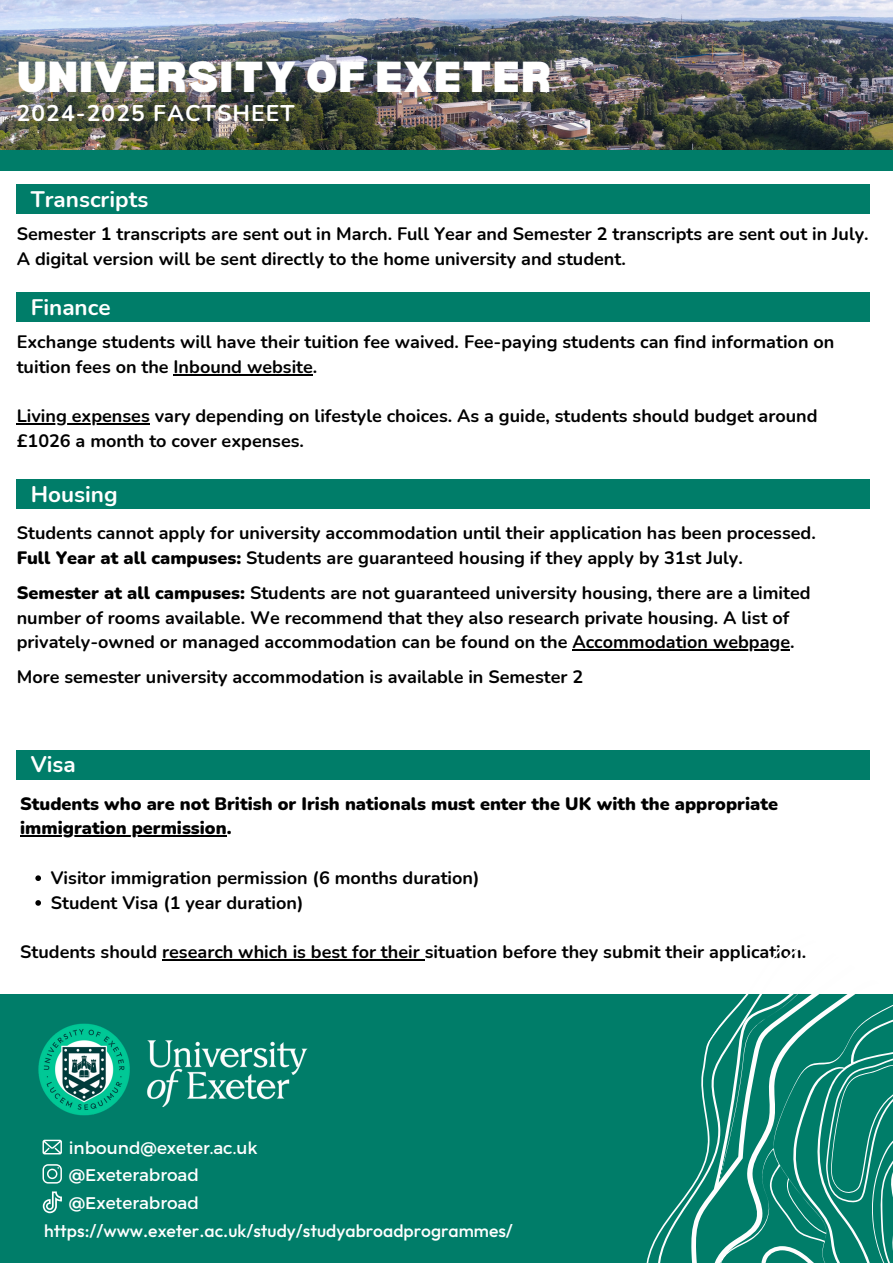
<style>
.page{position:relative;width:893px;height:1263px;background:#007d69}
.page>*{position:absolute;margin:0;border:0;box-sizing:border-box;transform-origin:0 0}
.t1{font:900 42.45px "Bernoru";letter-spacing:.02em;color:#fff}
.t2{font:700 22.73px "Nunito";letter-spacing:.05em;color:#fff}
.t3{font:700 22.5px "Nunito";color:#fff}
.t4{font:700 18px/24.8px "Nunito";color:#000}
.t5{font:900 18px "Nunito";color:#000}
.t6{font:500 17.55px "Outfit";color:#fefefe}
.t7{font:16.88px "Montserrat";color:#fff}
.s1{font-weight:900}
</style>
<div class="page">
<img style="left:0;top:0;width:893px;height:149px">
<div style="left:0;top:171px;width:893px;height:822px;background:#fff"></div>
<div style="left:17px;top:185px;width:852px;height:29px;background:#007d69"></div>
<div style="left:17px;top:292px;width:852px;height:30px;background:#007d69"></div>
<hr style="left:572px;top:649px;width:218px;height:2px;background:#000">
<div style="left:17px;top:480px;width:852px;height:29px;background:#007d69"></div>
<div style="left:17px;top:750px;width:852px;height:29px;background:#007d69"></div>
<hr style="left:174px;top:374px;width:139px;height:1px;background:#000">
<hr style="left:17px;top:423px;width:133px;height:2px;background:#000">
<hr style="left:20px;top:835px;width:207px;height:2px;background:#000">
<svg style="left:35px;top:875px;width:6px;height:6px"></svg>
<svg style="left:35px;top:900px;width:6px;height:6px"></svg>
<hr style="left:162px;top:959px;width:263px;height:2px;background:#000">
<svg style="left:43px;top:1164px;width:19px;height:19px"></svg>
<svg style="left:43px;top:1191px;width:19px;height:22px"></svg>
<svg style="left:43px;top:1140px;width:19px;height:14px"></svg>
<svg style="left:535px;top:993px;width:358px;height:270px"></svg>
<img style="left:38px;top:1023px;width:270px;height:117px">
<h4 class="t1" style="left:17px;top:53px;width:536px">UNIVERSITY OF EXETER</h4>
<p class="t2" style="left:17px;top:98px;width:279px">2024-2025 FACTSHEET</p>
<h3 class="t3" style="left:31px;top:184px;width:119px">Transcripts</h3>
<h4 class="t4" style="left:17px;top:222px;width:853px">Semester 1 transcripts are sent out in March. Full Year and Semester 2 transcripts are sent out in July.<br>A digital version will be sent directly to the home university and student.</h4>
<h4 class="t3" style="left:31px;top:292px;width:81px">Finance</h4>
<h3 class="t4" style="left:17px;top:330px;width:819px">Exchange students will have their tuition fee waived. Fee-paying students can find information on tuition fees on the Inbound website.</h3>
<h4 class="t4" style="left:17px;top:404px;width:802px">Living expenses vary depending on lifestyle choices. As a guide, students should budget around £1026 a month to cover expenses.</h4>
<h4 class="t3" style="left:31px;top:479px;width:88px">Housing</h4>
<h1 class="t4" style="left:17px;top:521px;width:800px">Students cannot apply for university accommodation until their application has been processed.<br><span class="s1">Full Year at all campuses:</span> Students are guaranteed housing if they apply by 31st July.</h1>
<h2 class="t4" style="left:17px;top:580px;width:795px"><span class="s1">Semester at all campuses:</span> Students are not guaranteed university housing, there are a limited number of rooms available. We recommend that they also research private housing. A list of privately-owned or managed accommodation can be found on the Accommodation webpage.</h2>
<h3 class="t4" style="left:17px;top:665px;width:568px">More semester university accommodation is available in Semester 2</h3>
<h4 class="t3" style="left:31px;top:749px;width:47px">Visa</h4>
<h3 class="t5" style="left:20px;top:791px;width:759px">Students who are not British or Irish nationals must enter the UK with the appropriate</h3>
<h4 class="t5" style="left:20px;top:816px;width:213px">immigration permission.</h4>
<h4 class="t4" style="left:51px;top:865px;width:430px">Visitor immigration permission (6 months duration)</h4>
<p class="t4" style="left:51px;top:890px;width:254px">Student Visa (1 year duration)</p>
<p class="t4" style="left:20px;top:940px;width:787px">Students should research which is best for their situation before they submit their application.</p>
<h4 class="t7" style="left:69px;top:1137px;width:190px">inbound@exeter.ac.uk</h4>
<p class="t7" style="left:69px;top:1164px;width:132px">@Exeterabroad</p>
<p class="t7" style="left:69px;top:1191px;width:132px">@Exeterabroad</p>
<p class="t6" style="left:44px;top:1219px;width:470px">https://www.exeter.ac.uk/study/studyabroadprogrammes/</p>
</div>
